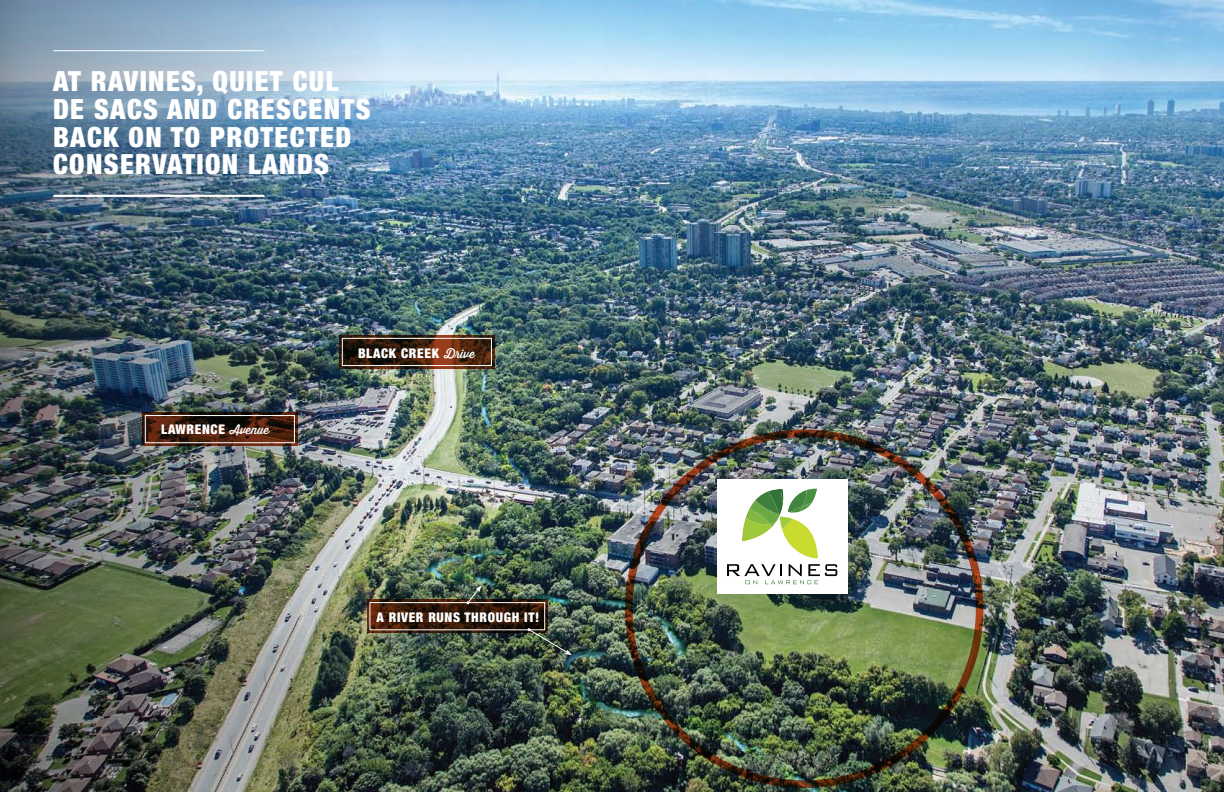
<style>
.page{position:relative;width:1224px;height:792px;background:#fff}
.page>*{position:absolute;margin:0;border:0;box-sizing:border-box;transform-origin:0 0}
.t1{font:900 condensed 27.7px/27.7px "Helvetica Neue";letter-spacing:.05em;color:#fff}
.t2{font:900 condensed 13.2px "Helvetica Neue";letter-spacing:.05em;color:#fff}
.t3{font:500 11.9px "Thirsty Script";color:#fff}
</style>
<div class="page">
<img style="left:384px;top:0;width:840px;height:792px">
<div style="left:625px;top:430px;width:358px;height:358px;border:8px solid #e25928;border-radius:50%"></div>
<div style="left:717px;top:479px;width:130px;height:115px;background:#fff"></div>
<svg style="left:727px;top:489px;width:110px;height:95px"></svg>
<img style="left:0;top:0;width:384px;height:792px">
<hr style="left:53px;top:195px;width:212px;height:2px;background:#fff">
<hr style="left:53px;top:50px;width:212px;height:1px;background:#fff">
<svg style="left:339px;top:336px;width:155px;height:33px;background:#45220f"></svg>
<svg style="left:367px;top:600px;width:181px;height:33px;background:#341a0b"></svg>
<svg style="left:142px;top:412px;width:156px;height:33px;background:#411e0e"></svg>
<div style="left:370px;top:602px;width:175px;height:28px;border:1px solid #fff"></div>
<div style="left:145px;top:415px;width:150px;height:28px;border:1px solid #fff"></div>
<div style="left:342px;top:338px;width:150px;height:28px;border:1px solid #fff"></div>
<svg style="left:466px;top:585px;width:16px;height:19px"></svg>
<svg style="left:528px;top:628px;width:44px;height:27px"></svg>
<p class="t1" style="left:53px;top:66px;width:319px">AT RAVINES, QUIET CUL<br>DE SACS AND CRESCENTS<br>BACK ON TO PROTECTED<br>CONSERVATION LANDS</p>
<p class="t2" style="left:161px;top:418px;width:42px">LAWRENCE</p>
<p class="t3" style="left:230px;top:421px;width:41px">Avenue</p>
<p class="t2" style="left:358px;top:342px;width:68px">BLACK CREEK</p>
<p class="t3" style="left:444px;top:345px;width:32px">Drive</p>
<p class="t2" style="left:377px;top:606px;width:164px">A RIVER RUNS THROUGH IT!</p>
</div>
